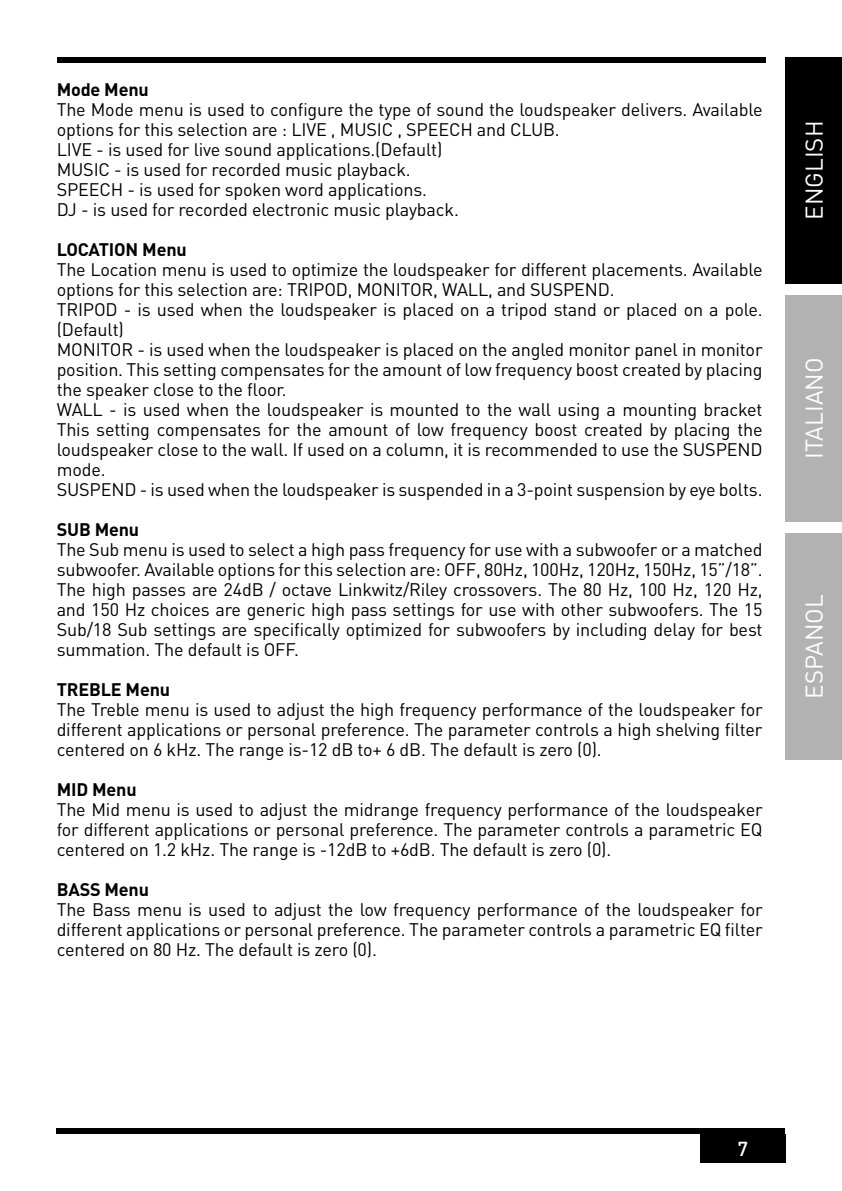
<style>
.page{position:relative;width:842px;height:1191px;background:#fff}
.page>*{position:absolute;margin:0;border:0;box-sizing:border-box;transform-origin:0 0}
.t1{font:24px "DIN Pro";color:#fff}
.t2{font:500 20px "DIN Pro";color:#fff}
.t3{font:18px/20px "DIN Pro";letter-spacing:-.01em;color:#000;text-align:justify}
.t4{font:700 18px "DIN Pro";letter-spacing:-.01em;color:#000}
</style>
<div class="page">
<div style="left:785px;top:57px;width:57px;height:226px;background:#000"></div>
<div style="left:785px;top:295px;width:57px;height:227px;background:#b3b2b2"></div>
<div style="left:785px;top:533px;width:57px;height:227px;background:#b3b2b2"></div>
<div style="left:57px;top:57px;width:708px;height:5px;background:#000"></div>
<div style="left:57px;top:1128px;width:728px;height:6px;background:#000"></div>
<div style="left:700px;top:1134px;width:85px;height:28px;background:#000"></div>
<p class="t4" style="left:57px;top:77px;width:94px">Mode Menu</p>
<p class="t3" style="left:57px;top:99px;width:707px;text-align:left">The Mode menu is used to configure the type of sound the loudspeaker delivers. Available options for this selection are : LIVE , MUSIC , SPEECH and CLUB.<br>LIVE - is used for live sound applications.(Default)<br>MUSIC - is used for recorded music playback.<br>SPEECH - is used for spoken word applications.<br>DJ - is used for recorded electronic music playback.</p>
<p class="t4" style="left:57px;top:237px;width:132px">LOCATION Menu</p>
<p class="t3" style="left:57px;top:259px;width:707px;text-align:left">The Location menu is used to optimize the loudspeaker for different placements. Available options for this selection are: TRIPOD, MONITOR, WALL, and SUSPEND.<br>TRIPOD - is used when the loudspeaker is placed on a tripod stand or placed on a pole. (Default)<br>MONITOR - is used when the loudspeaker is placed on the angled monitor panel in monitor position. This setting compensates for the amount of low frequency boost created by placing the speaker close to the floor.<br>WALL - is used when the loudspeaker is mounted to the wall using a mounting bracket This setting compensates for the amount of low frequency boost created by placing the loudspeaker close to the wall. If used on a column, it is recommended to use the SUSPEND mode.<br>SUSPEND - is used when the loudspeaker is suspended in a 3-point suspension by eye bolts.</p>
<p class="t4" style="left:57px;top:517px;width:84px">SUB Menu</p>
<p class="t3" style="left:57px;top:539px;width:707px">The Sub menu is used to select a high pass frequency for use with a subwoofer or a matched subwoofer. Available options for this selection are: OFF, 80Hz, 100Hz, 120Hz, 150Hz, 15”/18”.<br>The high passes are 24dB / octave Linkwitz/Riley crossovers. The 80 Hz, 100 Hz, 120 Hz, and 150 Hz choices are generic high pass settings for use with other subwoofers. The 15<br>Sub/18 Sub settings are specifically optimized for subwoofers by including delay for best summation. The default is OFF.</p>
<p class="t4" style="left:57px;top:677px;width:115px">TREBLE Menu</p>
<p class="t3" style="left:57px;top:699px;width:707px">The Treble menu is used to adjust the high frequency performance of the loudspeaker for different applications or personal preference. The parameter controls a high shelving filter centered on 6 kHz. The range is-12 dB to+ 6 dB. The default is zero (0).</p>
<p class="t4" style="left:57px;top:777px;width:81px">MID Menu</p>
<p class="t3" style="left:57px;top:799px;width:707px">The Mid menu is used to adjust the midrange frequency performance of the loudspeaker for different applications or personal preference. The parameter controls a parametric EQ centered on 1.2 kHz. The range is -12dB to +6dB. The default is zero (0).</p>
<p class="t4" style="left:57px;top:877px;width:94px">BASS Menu</p>
<p class="t3" style="left:57px;top:899px;width:707px">The Bass menu is used to adjust the low frequency performance of the loudspeaker for different applications or personal preference. The parameter controls a parametric EQ filter centered on 80 Hz. The default is zero (0).</p>
<h1 class="t1" style="left:798px;top:220px;width:100px;rotate:-90deg">ENGLISH</h1>
<h1 class="t1" style="left:798px;top:459px;width:103px;rotate:-90deg">ITALIANO</h1>
<h1 class="t1" style="left:798px;top:698px;width:106px;rotate:-90deg">ESPANOL</h1>
<p class="t2" style="left:737px;top:1135px;width:12px">7</p>
</div>
